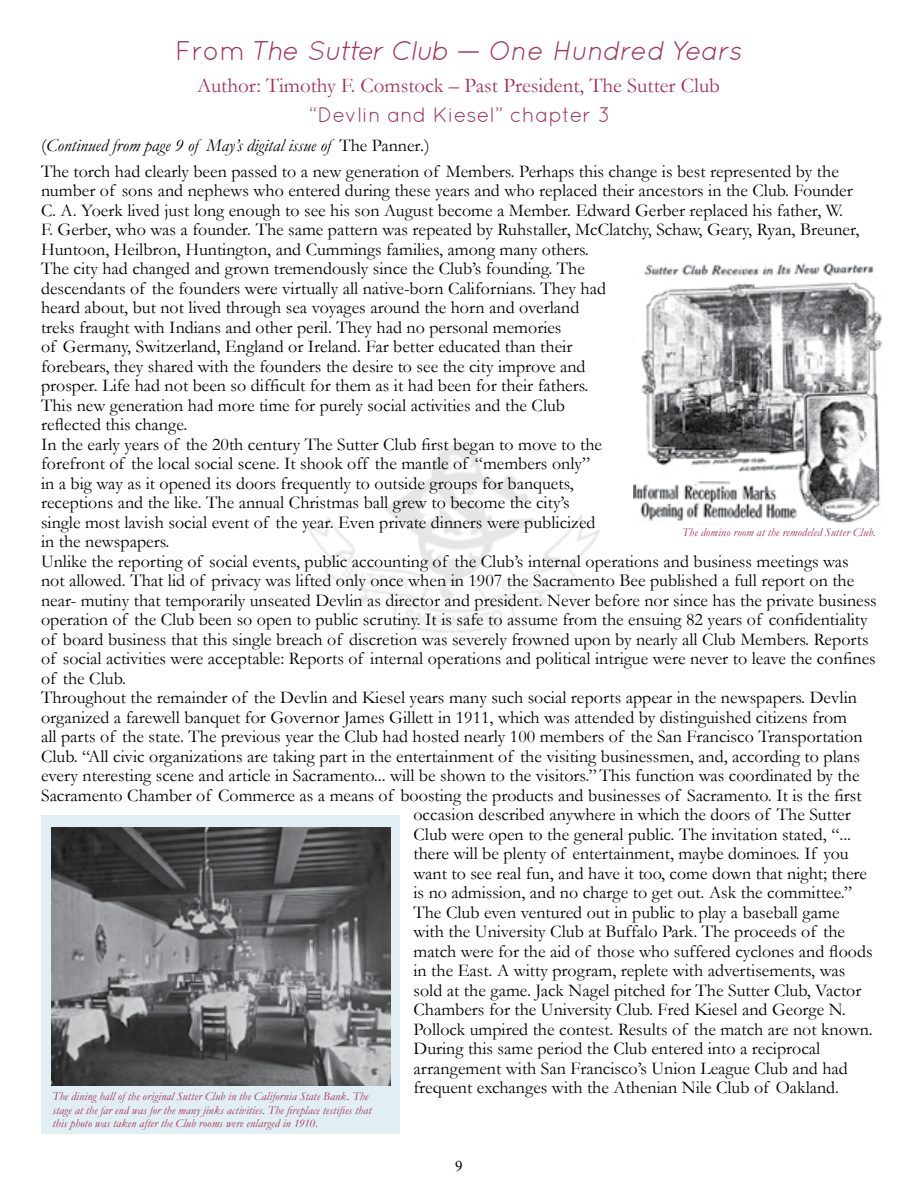
<style>
.page{position:relative;width:918px;height:1188px;background:#fff}
.page>*{position:absolute;margin:0;border:0;box-sizing:border-box;transform-origin:0 0}
.t1{font:italic 27px "Quicksand";letter-spacing:-.03em;color:#a23455}
.t2{font:21px "Garamond";color:#a23455}
.t3{font:21px "Quicksand";color:#a23455}
.t4{font:18px/26.2px "Garamond";color:#000}
.t5{font:15px "Times New Roman";color:#000}
.t6{font:italic 12px/13.5px "Garamond";letter-spacing:.01em;color:#a23455}
.s1{font-style:normal}
.s2{font-style:italic}
</style>
<div class="page">
<div style="left:41px;top:815px;width:359px;height:319px;background:#e1eef4"></div>
<img style="left:306px;top:445px;width:294px;height:188px">
<img style="left:634px;top:263px;width:249px;height:261px">
<img style="left:52px;top:827px;width:338px;height:259px">
<h1 class="t1" style="left:175px;top:35px;width:569px"><span class="s1">From</span> The Sutter Club — One Hundred Years</h1>
<p class="t2" style="left:197px;top:71px;width:524px">Author: Timothy F. Comstock – Past President, The Sutter Club</p>
<p class="t3" style="left:309px;top:102px;width:303px">“Devlin and Kiesel” chapter 3</p>
<p class="t4" style="left:41px;top:131px;width:799px">(<span class="s2">Continued from page 9 of May’s digital issue of</span> The Panner<span class="s2">.</span>)<br>The torch had clearly been passed to a new generation of Members. Perhaps this change is best represented by the</p>
<p class="t4" style="left:41px;top:177px;width:813px">number of sons and nephews who entered during these years and who replaced their ancestors in the Club. Founder</p>
<p class="t4" style="left:41px;top:197px;width:804px">C. A. Yoerk lived just long enough to see his son August become a Member. Edward Gerber replaced his father, W.</p>
<p class="t4" style="left:41px;top:216px;width:820px">F. Gerber, who was a founder. The same pattern was repeated by Ruhstaller, McClatchy, Schaw, Geary, Ryan, Breuner,</p>
<p class="t4" style="left:41px;top:236px;width:549px">Huntoon, Heilbron, Huntington, and Cummings families, among many others.</p>
<p class="t4" style="left:41px;top:255px;width:545px">The city had changed and grown tremendously since the Club’s founding. The</p>
<p class="t4" style="left:41px;top:275px;width:566px">descendants of the founders were virtually all native-born Californians. They had</p>
<p class="t4" style="left:41px;top:294px;width:540px">heard about, but not lived through sea voyages around the horn and overland</p>
<p class="t4" style="left:41px;top:314px;width:522px">treks fraught with Indians and other peril. They had no personal memories</p>
<p class="t4" style="left:41px;top:333px;width:533px">of Germany, Switzerland, England or Ireland. Far better educated than their</p>
<p class="t4" style="left:41px;top:352px;width:546px">forebears, they shared with the founders the desire to see the city improve and</p>
<p class="t4" style="left:41px;top:372px;width:549px">prosper. Life had not been so difficult for them as it had been for their fathers.</p>
<p class="t4" style="left:41px;top:391px;width:526px">This new generation had more time for purely social activities and the Club</p>
<p class="t4" style="left:41px;top:411px;width:148px">reflected this change.</p>
<p class="t4" style="left:41px;top:430px;width:563px">In the early years of the 20th century The Sutter Club first began to move to the</p>
<p class="t4" style="left:41px;top:450px;width:551px">forefront of the local social scene. It shook off the mantle of “members only”</p>
<p class="t4" style="left:41px;top:469px;width:534px">in a big way as it opened its doors frequently to outside groups for banquets,</p>
<p class="t4" style="left:41px;top:489px;width:530px">receptions and the like. The annual Christmas ball grew to become the city’s</p>
<p class="t4" style="left:41px;top:508px;width:556px">single most lavish social event of the year. Even private dinners were publicized</p>
<p class="t4" style="left:41px;top:528px;width:130px">in the newspapers.</p>
<p class="t4" style="left:41px;top:547px;width:809px">Unlike the reporting of social events, public accounting of the Club’s internal operations and business meetings was</p>
<p class="t4" style="left:41px;top:567px;width:815px">not allowed. That lid of privacy was lifted only once when in 1907 the Sacramento Bee published a full report on the</p>
<p class="t4" style="left:41px;top:586px;width:837px">near- mutiny that temporarily unseated Devlin as director and president. Never before nor since has the private business</p>
<p class="t4" style="left:41px;top:606px;width:828px">operation of the Club been so open to public scrutiny. It is safe to assume from the ensuing 82 years of confidentiality</p>
<p class="t4" style="left:41px;top:625px;width:829px">of board business that this single breach of discretion was severely frowned upon by nearly all Club Members. Reports</p>
<p class="t4" style="left:41px;top:645px;width:836px">of social activities were acceptable: Reports of internal operations and political intrigue were never to leave the confines</p>
<p class="t4" style="left:41px;top:664px;width:86px">of the Club.</p>
<p class="t4" style="left:41px;top:684px;width:817px">Throughout the remainder of the Devlin and Kiesel years many such social reports appear in the newspapers. Devlin</p>
<p class="t4" style="left:41px;top:703px;width:808px">organized a farewell banquet for Governor James Gillett in 1911, which was attended by distinguished citizens from</p>
<p class="t4" style="left:41px;top:723px;width:823px">all parts of the state. The previous year the Club had hosted nearly 100 members of the San Francisco Transportation</p>
<p class="t4" style="left:41px;top:742px;width:820px">Club. “All civic organizations are taking part in the entertainment of the visiting businessmen, and, according to plans</p>
<p class="t4" style="left:41px;top:762px;width:820px">every nteresting scene and article in Sacramento... will be shown to the visitors.”This function was coordinated by the</p>
<p class="t4" style="left:41px;top:782px;width:822px">Sacramento Chamber of Commerce as a means of boosting the products and businesses of Sacramento. It is the first</p>
<p class="t4" style="left:413px;top:801px;width:439px">occasion described anywhere in which the doors of The Sutter</p>
<p class="t4" style="left:413px;top:821px;width:439px">Club were open to the general public. The invitation stated, “...</p>
<p class="t4" style="left:413px;top:840px;width:437px">there will be plenty of entertainment, maybe dominoes. If you</p>
<p class="t4" style="left:413px;top:860px;width:455px">want to see real fun, and have it too, come down that night; there</p>
<p class="t4" style="left:413px;top:879px;width:440px">is no admission, and no charge to get out. Ask the committee.”</p>
<p class="t4" style="left:413px;top:899px;width:428px">The Club even ventured out in public to play a baseball game</p>
<p class="t4" style="left:413px;top:918px;width:433px">with the University Club at Buffalo Park. The proceeds of the</p>
<p class="t4" style="left:413px;top:938px;width:461px">match were for the aid of those who suffered cyclones and floods</p>
<p class="t4" style="left:413px;top:957px;width:433px">in the East. A witty program, replete with advertisements, was</p>
<p class="t4" style="left:413px;top:976px;width:450px">sold at the game. Jack Nagel pitched for The Sutter Club, Vactor</p>
<p class="t4" style="left:413px;top:996px;width:434px">Chambers for the University Club. Fred Kiesel and George N.</p>
<p class="t4" style="left:413px;top:1015px;width:461px">Pollock umpired the contest. Results of the match are not known.</p>
<p class="t4" style="left:413px;top:1035px;width:408px">During this same period the Club entered into a reciprocal</p>
<p class="t4" style="left:413px;top:1054px;width:436px">arrangement with San Francisco’s Union League Club and had</p>
<p class="t4" style="left:413px;top:1074px;width:427px">frequent exchanges with the Athenian Nile Club of Oakland.</p>
<p class="t6" style="left:682px;top:525px;width:195px">The domino room at the remodeled Sutter Club.</p>
<p class="t6" style="left:52px;top:1089px;width:320px">The dining hall of the original Sutter Club in the California State Bank. The stage at the far end was for the many jinks activities. The fireplace testifies that this photo was taken after the Club rooms were enlarged in 1910.</p>
<p class="t5" style="left:455px;top:1156px;width:9px">9</p>
</div>
